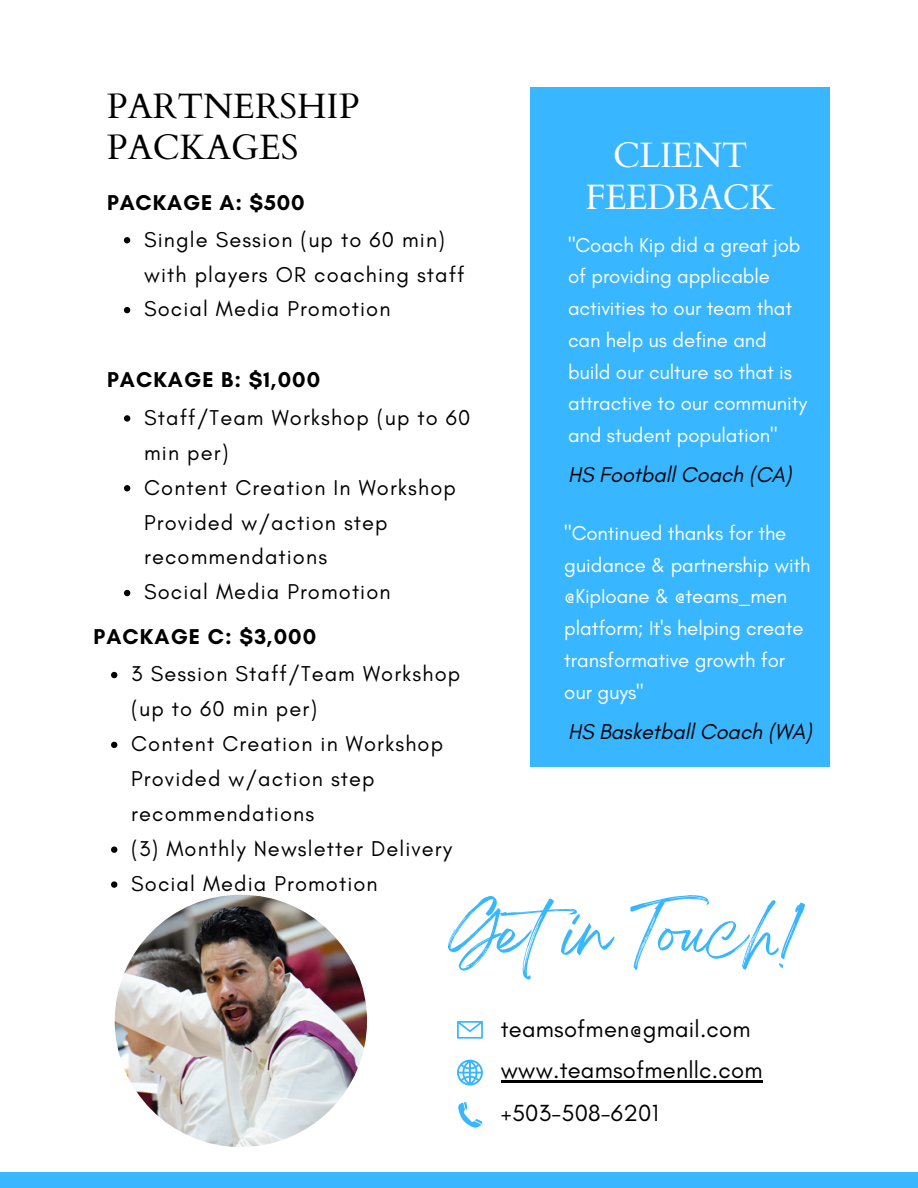
<style>
.page{position:relative;width:918px;height:1188px;background:#fff}
.page>*{position:absolute;margin:0;border:0;box-sizing:border-box;transform-origin:0 0}
.t1{font:54.6px "Breathing";letter-spacing:-.02em;color:#38b6ff}
.t2{font:35.25px "Cardo";color:#000}
.t3{font:35.25px "Cardo";letter-spacing:-.02em;color:#fff}
.t4{font:23.7px "Glacial Indifference";letter-spacing:.01em;color:#000}
.t5{font:21.9px/35px "Glacial Indifference";letter-spacing:.05em;color:#000}
.t6{font:700 21.9px "Glacial Indifference";letter-spacing:.05em;color:#000}
.t7{font:italic 21.9px "Glacial Indifference";letter-spacing:-.005em;color:#000}
.t8{font:20.4px/31.8px "Glacial Indifference";letter-spacing:-.005em;color:#fff}
</style>
<div class="page">
<img style="left:114px;top:894px;width:254px;height:253px">
<svg style="left:457px;top:1060px;width:26px;height:26px"></svg>
<svg style="left:457px;top:1021px;width:26px;height:18px"></svg>
<div style="left:530px;top:87px;width:300px;height:680px;background:#38b6ff"></div>
<div style="left:0;top:1172px;width:918px;height:16px;background:#38b6ff"></div>
<hr style="left:501px;top:1080px;width:262px;height:2px;background:#000">
<svg style="left:124px;top:237px;width:6px;height:6px"></svg>
<svg style="left:124px;top:307px;width:6px;height:6px"></svg>
<svg style="left:124px;top:415px;width:6px;height:7px"></svg>
<svg style="left:124px;top:485px;width:6px;height:6px"></svg>
<svg style="left:124px;top:590px;width:6px;height:6px"></svg>
<svg style="left:111px;top:672px;width:6px;height:6px"></svg>
<svg style="left:111px;top:742px;width:6px;height:6px"></svg>
<svg style="left:111px;top:846px;width:6px;height:7px"></svg>
<svg style="left:111px;top:881px;width:6px;height:7px"></svg>
<svg style="left:458px;top:1102px;width:25px;height:26px"></svg>
<p class="t2" style="left:107px;top:83px;width:254px">PARTNERSHIP</p>
<p class="t2" style="left:107px;top:124px;width:193px">PACKAGES</p>
<p class="t6" style="left:107px;top:189px;width:199px">PACKAGE A: $500</p>
<p class="t5" style="left:144px;top:221px;width:322px">Single Session (up to 60 min) with players OR coaching staff</p>
<p class="t5" style="left:144px;top:291px;width:248px">Social Media Promotion</p>
<p class="t6" style="left:107px;top:366px;width:215px">PACKAGE B: $1,000</p>
<p class="t5" style="left:144px;top:400px;width:328px">Staff/Team Workshop (up to 60 min per)</p>
<p class="t5" style="left:144px;top:469px;width:313px">Content Creation In Workshop<br>Provided w/action step recommendations</p>
<p class="t5" style="left:144px;top:574px;width:248px">Social Media Promotion</p>
<p class="t6" style="left:94px;top:624px;width:224px">PACKAGE C: $3,000</p>
<p class="t5" style="left:131px;top:656px;width:330px">3 Session Staff/Team Workshop (up to 60 min per)</p>
<p class="t5" style="left:131px;top:726px;width:313px">Content Creation in Workshop<br>Provided w/action step recommendations</p>
<p class="t5" style="left:131px;top:831px;width:322px">(3) Monthly Newsletter Delivery</p>
<p class="t5" style="left:131px;top:866px;width:248px">Social Media Promotion</p>
<p class="t3" style="left:613px;top:132px;width:136px">CLIENT</p>
<p class="t3" style="left:586px;top:174px;width:191px">FEEDBACK</p>
<p class="t8" style="left:568px;top:228px;width:241px">"Coach Kip did a great job of providing applicable activities to our team that can help us define and build our culture so that is attractive to our community and student population"</p>
<p class="t7" style="left:568px;top:461px;width:225px">HS Football Coach (CA)</p>
<p class="t8" style="left:564px;top:517px;width:248px">"Continued thanks for the guidance &amp; partnership with @KipIoane &amp; @teams_men platform; It's helping create transformative growth for our guys"</p>
<p class="t7" style="left:568px;top:718px;width:245px">HS Basketball Coach (WA)</p>
<p class="t1" style="left:449px;top:917px;width:352px">Getin Touch!</p>
<p class="t4" style="left:501px;top:1015px;width:251px">teamsofmen@gmail.com</p>
<p class="t4" style="left:501px;top:1055px;width:263px">www.teamsofmenllc.com</p>
<p class="t4" style="left:501px;top:1099px;width:159px">+503-508-6201</p>
</div>
